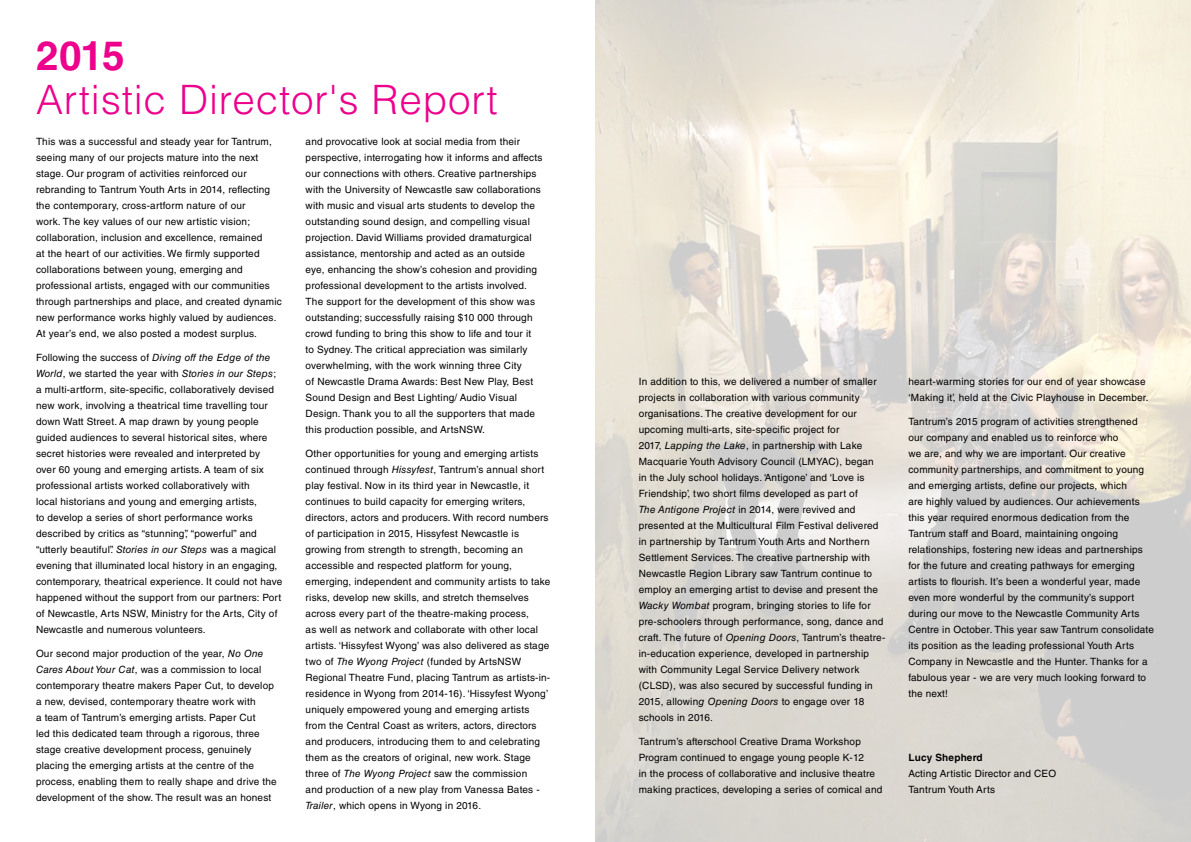
<style>
.page{position:relative;width:1191px;height:842px;background:#fff}
.page>*{position:absolute;margin:0;border:0;box-sizing:border-box;transform-origin:0 0}
.t1{font:300 40.5px "Helvetica LT Std";letter-spacing:.02em;color:#ec008c}
.t2{font:700 40.5px "Helvetica LT Std";color:#ec008c}
.t3{font:10px/16px "Helvetica LT Std";letter-spacing:.02em;color:#000}
.t4{font:700 10px "Helvetica LT Std";letter-spacing:.02em;color:#000}
.s1{font-style:italic}
</style>
<div class="page">
<img style="left:595px;top:0;width:596px;height:842px">
<h1 class="t2" style="left:36px;top:31px;width:90px">2015</h1>
<h1 class="t1" style="left:36px;top:75px;width:463px">Artistic Director's Report</h1>
<p class="t3" style="left:36px;top:133px;width:247px">This was a successful and steady year for Tantrum, seeing many of our projects mature into the next stage. Our program of activities reinforced our rebranding to Tantrum Youth Arts in 2014, reflecting the contemporary, cross-artform nature of our<br>work. The key values of our new artistic vision; collaboration, inclusion and excellence, remained<br>at the heart of our activities. We firmly supported collaborations between young, emerging and professional artists, engaged with our communities through partnerships and place, and created dynamic new performance works highly valued by audiences.<br>At year’s end, we also posted a modest surplus.</p>
<p class="t3" style="left:36px;top:349px;width:248px">Following the success of <span class="s1">Diving off the Edge of the World</span>, we started the year with <span class="s1">Stories in our Steps</span>; a multi-artform, site-specific, collaboratively devised new work, involving a theatrical time travelling tour down Watt Street. A map drawn by young people guided audiences to several historical sites, where secret histories were revealed and interpreted by<br>over 60 young and emerging artists. A team of six professional artists worked collaboratively with<br>local historians and young and emerging artists,<br>to develop a series of short performance works described by critics as “stunning”, “powerful” and “utterly beautiful”. <span class="s1">Stories in our Steps</span> was a magical evening that illuminated local history in an engaging, contemporary, theatrical experience. It could not have happened without the support from our partners: Port of Newcastle, Arts NSW, Ministry for the Arts, City of Newcastle and numerous volunteers.</p>
<p class="t3" style="left:36px;top:645px;width:242px">Our second major production of the year, <span class="s1">No One Cares About Your Cat</span>, was a commission to local contemporary theatre makers Paper Cut, to develop a new, devised, contemporary theatre work with<br>a team of Tantrum’s emerging artists. Paper Cut<br>led this dedicated team through a rigorous, three stage creative development process, genuinely placing the emerging artists at the centre of the process, enabling them to really shape and drive the development of the show. The result was an honest</p>
<p class="t3" style="left:306px;top:133px;width:238px">and provocative look at social media from their perspective, interrogating how it informs and affects our connections with others. Creative partnerships with the University of Newcastle saw collaborations with music and visual arts students to develop the outstanding sound design, and compelling visual projection. David Williams provided dramaturgical assistance, mentorship and acted as an outside eye, enhancing the show’s cohesion and providing professional development to the artists involved.<br>The support for the development of this show was outstanding; successfully raising $10 000 through crowd funding to bring this show to life and tour it<br>to Sydney. The critical appreciation was similarly overwhelming, with the work winning three City<br>of Newcastle Drama Awards: Best New Play, Best Sound Design and Best Lighting/ Audio Visual Design. Thank you to all the supporters that made this production possible, and ArtsNSW.</p>
<p class="t3" style="left:306px;top:445px;width:246px">Other opportunities for young and emerging artists continued through <span class="s1">Hissyfest</span>, Tantrum’s annual short play festival. Now in its third year in Newcastle, it continues to build capacity for emerging writers, directors, actors and producers. With record numbers of participation in 2015, Hissyfest Newcastle is growing from strength to strength, becoming an accessible and respected platform for young, emerging, independent and community artists to take risks, develop new skills, and stretch themselves across every part of the theatre-making process,<br>as well as network and collaborate with other local artists. ‘Hissyfest Wyong’ was also delivered as stage two of <span class="s1">The Wyong Project</span> (funded by ArtsNSW Regional Theatre Fund, placing Tantrum as artists-in&shy;residence in Wyong from 2014-16). ‘Hissyfest Wyong’ uniquely empowered young and emerging artists from the Central Coast as writers, actors, directors and producers, introducing them to and celebrating them as the creators of original, new work. Stage three of <span class="s1">The Wyong Project</span> saw the commission<br>and production of a new play from Vanessa Bates - <span class="s1">Trailer</span>, which opens in Wyong in 2016.</p>
<p class="t3" style="left:639px;top:374px;width:248px">In addition to this, we delivered a number of smaller projects in collaboration with various community organisations. The creative development for our upcoming multi-arts, site-specific project for<br>2017, <span class="s1">Lapping the Lake</span>, in partnership with Lake Macquarie Youth Advisory Council (LMYAC), began<br>in the July school holidays. ‘Antigone’ and ‘Love is Friendship’, two short films developed as part of<br><span class="s1">The Antigone Project</span> in 2014, were revived and presented at the Multicultural Film Festival delivered in partnership by Tantrum Youth Arts and Northern Settlement Services. The creative partnership with Newcastle Region Library saw Tantrum continue to employ an emerging artist to devise and present the <span class="s1">Wacky Wombat</span> program, bringing stories to life for pre-schoolers through performance, song, dance and craft. The future of <span class="s1">Opening Doors</span>, Tantrum’s theatre&shy;in-education experience, developed in partnership with Community Legal Service Delivery network (CLSD), was also secured by successful funding in 2015, allowin<span class="s1">g Opening Doors</span> to engage over 18 schools in 2016.</p>
<p class="t3" style="left:639px;top:734px;width:245px">Tantrum’s afterschool Creative Drama Workshop Program continued to engage young people K-12<br>in the process of collaborative and inclusive theatre making practices, developing a series of comical and</p>
<p class="t3" style="left:908px;top:374px;width:242px">heart-warming stories for our end of year showcase ‘Making it’, held at the Civic Playhouse in December.</p>
<p class="t3" style="left:908px;top:414px;width:247px">Tantrum’s 2015 program of activities strengthened our company and enabled us to reinforce who<br>we are, and why we are important. Our creative community partnerships, and commitment to young and emerging artists, define our projects, which<br>are highly valued by audiences. Our achievements this year required enormous dedication from the Tantrum staff and Board, maintaining ongoing relationships, fostering new ideas and partnerships for the future and creating pathways for emerging artists to flourish. It’s been a wonderful year, made even more wonderful by the community’s support during our move to the Newcastle Community Arts Centre in October. This year saw Tantrum consolidate its position as the leading professional Youth Arts Company in Newcastle and the Hunter. Thanks for a fabulous year - we are very much looking forward to the next!</p>
<p class="t4" style="left:908px;top:752px;width:76px">Lucy Shepherd</p>
<p class="t3" style="left:908px;top:766px;width:149px">Acting Artistic Director and CEO<br>Tantrum Youth Arts</p>
</div>
